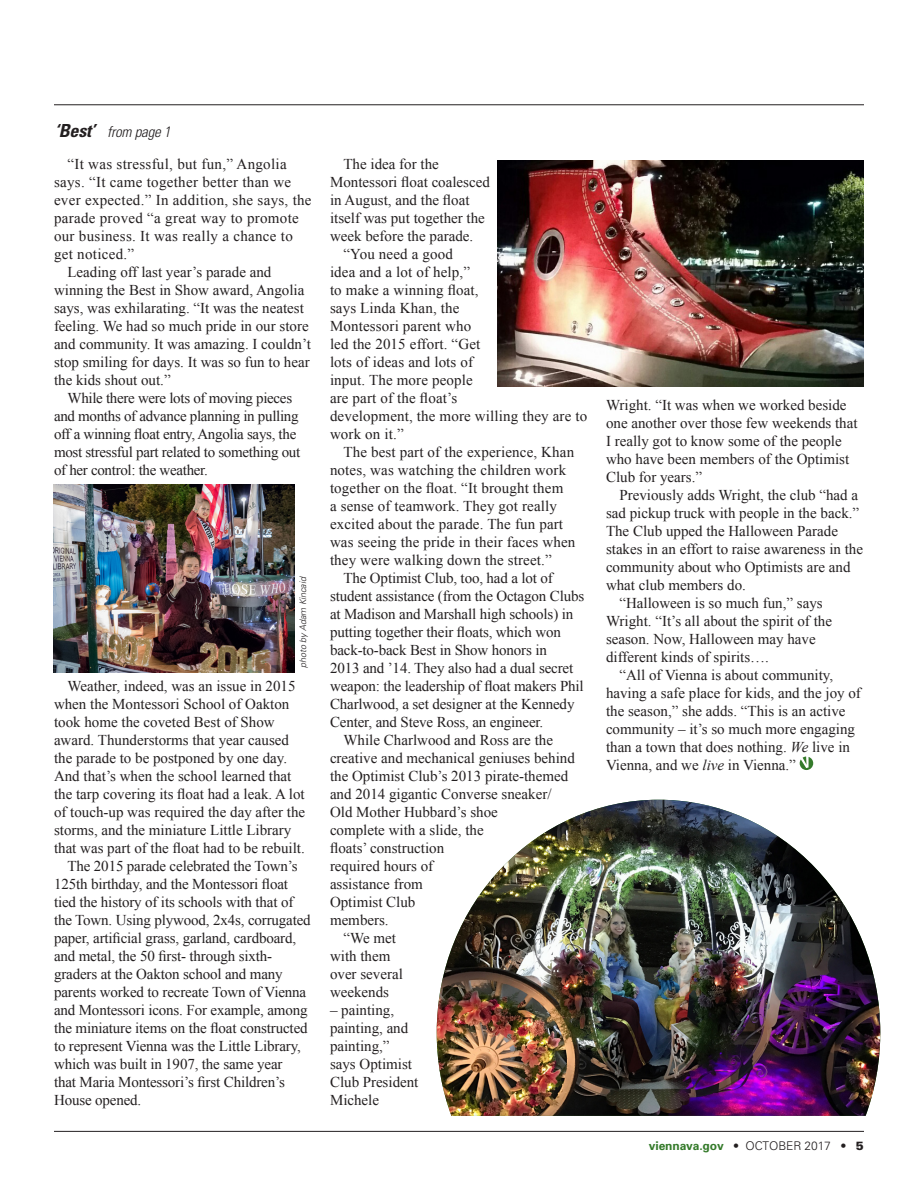
<style>
.page{position:relative;width:918px;height:1188px;background:#fff}
.page>*{position:absolute;margin:0;border:0;box-sizing:border-box;transform-origin:0 0}
.t1{font:15px/18px "Times New Roman";color:#231f20}
.t2{font:15px "Times New Roman";letter-spacing:.02em;color:#231f20}
.t3{font:15px "Times New Roman";letter-spacing:-.02em;color:#231f20}
.t4{font:italic 300 condensed 15px "Univers";letter-spacing:-.01em;color:#231f20}
.t5{font:300 12px "Univers";letter-spacing:-.01em;color:#231f20}
.t6{font:italic 300 9px "Univers";color:#231f20}
.s1{font-weight:700;font-size:18px}
.s2{font-style:italic}
.s3{font-weight:700;color:#357b2b}
.s4{font-weight:900}
</style>
<div class="page">
<svg style="left:800px;top:757px;width:13px;height:13px"></svg>
<img style="left:437px;top:800px;width:443px;height:316px">
<img style="left:498px;top:160px;width:366px;height:226px">
<img style="left:53px;top:485px;width:242px;height:188px">
<hr style="left:54px;top:1131px;width:810px;height:1px;background:#231f20">
<hr style="left:54px;top:104px;width:810px;height:1px;background:#231f20">
<p class="t4" style="left:55px;top:123px;width:117px"><span class="s1">‘Best’</span> from page 1</p>
<p class="t2" style="left:68px;top:154px;width:221px">“It was stressful, but fun,” Angolia</p>
<p class="t2" style="left:54px;top:172px;width:239px">says. “It came together better than we</p>
<p class="t2" style="left:54px;top:190px;width:259px">ever expected.” In addition, she says, the</p>
<p class="t2" style="left:54px;top:208px;width:246px">parade proved “a great way to promote</p>
<p class="t2" style="left:54px;top:226px;width:240px">our business. It was really a chance to</p>
<p class="t2" style="left:54px;top:244px;width:82px">get noticed.”</p>
<p class="t1" style="left:68px;top:263px;width:205px">Leading off last year’s parade and</p>
<p class="t1" style="left:54px;top:281px;width:252px">winning the Best in Show award, Angolia</p>
<p class="t1" style="left:54px;top:299px;width:251px">says, was exhilarating. “It was the neatest</p>
<p class="t1" style="left:54px;top:317px;width:256px">feeling. We had so much pride in our store</p>
<p class="t1" style="left:54px;top:335px;width:259px">and community. It was amazing. I couldn’t</p>
<p class="t1" style="left:54px;top:353px;width:257px">stop smiling for days. It was so fun to hear</p>
<p class="t1" style="left:54px;top:371px;width:118px">the kids shout out.”</p>
<p class="t3" style="left:68px;top:388px;width:226px">While there were lots of moving pieces</p>
<p class="t3" style="left:54px;top:406px;width:246px">and months of advance planning in pulling</p>
<p class="t3" style="left:54px;top:424px;width:244px">off a winning float entry, Angolia says, the</p>
<p class="t3" style="left:54px;top:442px;width:248px">most stressful part related to something out</p>
<p class="t3" style="left:54px;top:460px;width:155px">of her control: the weather.</p>
<p class="t6" style="left:297px;top:668px;width:92px;rotate:-90deg">photo by Adam Kincaid</p>
<p class="t1" style="left:68px;top:677px;width:230px">Weather, indeed, was an issue in 2015</p>
<p class="t1" style="left:54px;top:695px;width:237px">when the Montessori School of Oakton</p>
<p class="t1" style="left:54px;top:713px;width:222px">took home the coveted Best of Show</p>
<p class="t1" style="left:54px;top:731px;width:237px">award. Thunderstorms that year caused</p>
<p class="t1" style="left:54px;top:749px;width:235px">the parade to be postponed by one day.</p>
<p class="t1" style="left:54px;top:767px;width:239px">And that’s when the school learned that</p>
<p class="t1" style="left:54px;top:785px;width:252px">the tarp covering its float had a leak. A lot</p>
<p class="t1" style="left:54px;top:803px;width:253px">of touch-up was required the day after the</p>
<p class="t1" style="left:54px;top:821px;width:239px">storms, and the miniature Little Library</p>
<p class="t1" style="left:54px;top:839px;width:252px">that was part of the float had to be rebuilt.</p>
<p class="t1" style="left:68px;top:857px;width:232px">The 2015 parade celebrated the Town’s</p>
<p class="t1" style="left:54px;top:875px;width:236px">125th birthday, and the Montessori float</p>
<p class="t1" style="left:54px;top:893px;width:241px">tied the history of its schools with that of</p>
<p class="t1" style="left:54px;top:911px;width:258px">the Town. Using plywood, 2x4s, corrugated</p>
<p class="t1" style="left:54px;top:929px;width:244px">paper, artificial grass, garland, cardboard,</p>
<p class="t1" style="left:54px;top:947px;width:220px">and metal, the 50 first- through sixth-</p>
<p class="t1" style="left:54px;top:965px;width:230px">graders at the Oakton school and many</p>
<p class="t1" style="left:54px;top:983px;width:254px">parents worked to recreate Town of Vienna</p>
<p class="t1" style="left:54px;top:1001px;width:255px">and Montessori icons. For example, among</p>
<p class="t1" style="left:54px;top:1019px;width:255px">the miniature items on the float constructed</p>
<p class="t1" style="left:54px;top:1037px;width:248px">to represent Vienna was the Little Library,</p>
<p class="t1" style="left:54px;top:1055px;width:230px">which was built in 1907, the same year</p>
<p class="t1" style="left:54px;top:1073px;width:232px">that Maria Montessori’s first Children’s</p>
<p class="t1" style="left:54px;top:1091px;width:89px">House opened.</p>
<p class="t1" style="left:344px;top:155px;width:97px">The idea for the</p>
<p class="t1" style="left:330px;top:173px;width:161px">Montessori float coalesced</p>
<p class="t1" style="left:330px;top:191px;width:141px">in August, and the float</p>
<p class="t1" style="left:330px;top:209px;width:156px">itself was put together the</p>
<p class="t1" style="left:330px;top:227px;width:145px">week before the parade.</p>
<p class="t1" style="left:344px;top:245px;width:111px">“You need a good</p>
<p class="t1" style="left:330px;top:263px;width:142px">idea and a lot of help,”</p>
<p class="t1" style="left:330px;top:281px;width:150px">to make a winning float,</p>
<p class="t1" style="left:330px;top:299px;width:131px">says Linda Khan, the</p>
<p class="t1" style="left:330px;top:317px;width:143px">Montessori parent who</p>
<p class="t1" style="left:330px;top:335px;width:152px">led the 2015 effort. “Get</p>
<p class="t1" style="left:330px;top:353px;width:145px">lots of ideas and lots of</p>
<p class="t1" style="left:330px;top:371px;width:144px">input. The more people</p>
<p class="t1" style="left:330px;top:389px;width:129px">are part of the float’s</p>
<p class="t1" style="left:330px;top:407px;width:259px">development, the more willing they are to</p>
<p class="t1" style="left:330px;top:425px;width:75px">work on it.”</p>
<p class="t1" style="left:344px;top:443px;width:232px">The best part of the experience, Khan</p>
<p class="t1" style="left:330px;top:461px;width:238px">notes, was watching the children work</p>
<p class="t1" style="left:330px;top:479px;width:235px">together on the float. “It brought them</p>
<p class="t1" style="left:330px;top:497px;width:229px">a sense of teamwork. They got really</p>
<p class="t1" style="left:330px;top:515px;width:235px">excited about the parade. The fun part</p>
<p class="t1" style="left:330px;top:533px;width:247px">was seeing the pride in their faces when</p>
<p class="t1" style="left:330px;top:551px;width:223px">they were walking down the street.”</p>
<p class="t1" style="left:344px;top:569px;width:211px">The Optimist Club, too, had a lot of</p>
<p class="t1" style="left:330px;top:587px;width:256px">student assistance (from the Octagon Clubs</p>
<p class="t1" style="left:330px;top:605px;width:245px">at Madison and Marshall high schools) in</p>
<p class="t1" style="left:330px;top:623px;width:232px">putting together their floats, which won</p>
<p class="t1" style="left:330px;top:641px;width:218px">back-to-back Best in Show honors in</p>
<p class="t1" style="left:330px;top:659px;width:245px">2013 and ’14. They also had a dual secret</p>
<p class="t1" style="left:330px;top:677px;width:255px">weapon: the leadership of float makers Phil</p>
<p class="t1" style="left:330px;top:695px;width:246px">Charlwood, a set designer at the Kennedy</p>
<p class="t1" style="left:330px;top:713px;width:215px">Center, and Steve Ross, an engineer.</p>
<p class="t1" style="left:344px;top:731px;width:211px">While Charlwood and Ross are the</p>
<p class="t1" style="left:330px;top:749px;width:246px">creative and mechanical geniuses behind</p>
<p class="t1" style="left:330px;top:767px;width:240px">the Optimist Club’s 2013 pirate-themed</p>
<p class="t1" style="left:330px;top:785px;width:223px">and 2014 gigantic Converse sneaker/</p>
<p class="t1" style="left:330px;top:803px;width:169px">Old Mother Hubbard’s shoe</p>
<p class="t1" style="left:330px;top:821px;width:155px">complete with a slide, the</p>
<p class="t1" style="left:330px;top:839px;width:116px">floats’ construction</p>
<p class="t1" style="left:330px;top:857px;width:105px">required hours of</p>
<p class="t1" style="left:330px;top:875px;width:94px">assistance from</p>
<p class="t1" style="left:330px;top:893px;width:87px">Optimist Club</p>
<p class="t1" style="left:330px;top:911px;width:60px">members.</p>
<p class="t1" style="left:344px;top:929px;width:54px">“We met</p>
<p class="t1" style="left:330px;top:947px;width:62px">with them</p>
<p class="t1" style="left:330px;top:965px;width:74px">over several</p>
<p class="t1" style="left:330px;top:983px;width:61px">weekends</p>
<p class="t1" style="left:330px;top:1001px;width:90px">– painting, painting, and painting,” says Optimist<br>Club President<br>Michele</p>
<p class="t1" style="left:606px;top:396px;width:253px">Wright. “It was when we worked beside one another over those few weekends that I really got to know some of the people who have been members of the Optimist Club for years.”</p>
<p class="t1" style="left:620px;top:486px;width:240px">Previously adds Wright, the club “had a</p>
<p class="t1" style="left:606px;top:504px;width:255px">sad pickup truck with people in the back.”</p>
<p class="t1" style="left:606px;top:522px;width:234px">The Club upped the Halloween Parade</p>
<p class="t1" style="left:606px;top:540px;width:259px">stakes in an effort to raise awareness in the</p>
<p class="t1" style="left:606px;top:558px;width:246px">community about who Optimists are and</p>
<p class="t1" style="left:606px;top:576px;width:141px">what club members do.</p>
<p class="t1" style="left:620px;top:594px;width:205px">“Halloween is so much fun,” says</p>
<p class="t1" style="left:606px;top:612px;width:228px">Wright. “It’s all about the spirit of the</p>
<p class="t1" style="left:606px;top:630px;width:211px">season. Now, Halloween may have</p>
<p class="t1" style="left:606px;top:648px;width:165px">different kinds of spirits….</p>
<p class="t1" style="left:620px;top:666px;width:215px">“All of Vienna is about community,</p>
<p class="t1" style="left:606px;top:684px;width:256px">having a safe place for kids, and the joy of</p>
<p class="t1" style="left:606px;top:702px;width:241px">the season,” she adds. “This is an active</p>
<p class="t1" style="left:606px;top:720px;width:251px">community – it’s so much more engaging</p>
<p class="t1" style="left:606px;top:738px;width:246px">than a town that does nothing. <span class="s2">We</span> live in</p>
<p class="t1" style="left:606px;top:756px;width:191px">Vienna, and we <span class="s2">live</span> in Vienna.”</p>
<p class="t5" style="left:649px;top:1138px;width:217px"><span class="s3">viennava.gov</span> • OCTOBER 2017 • <span class="s4">5</span></p>
</div>
